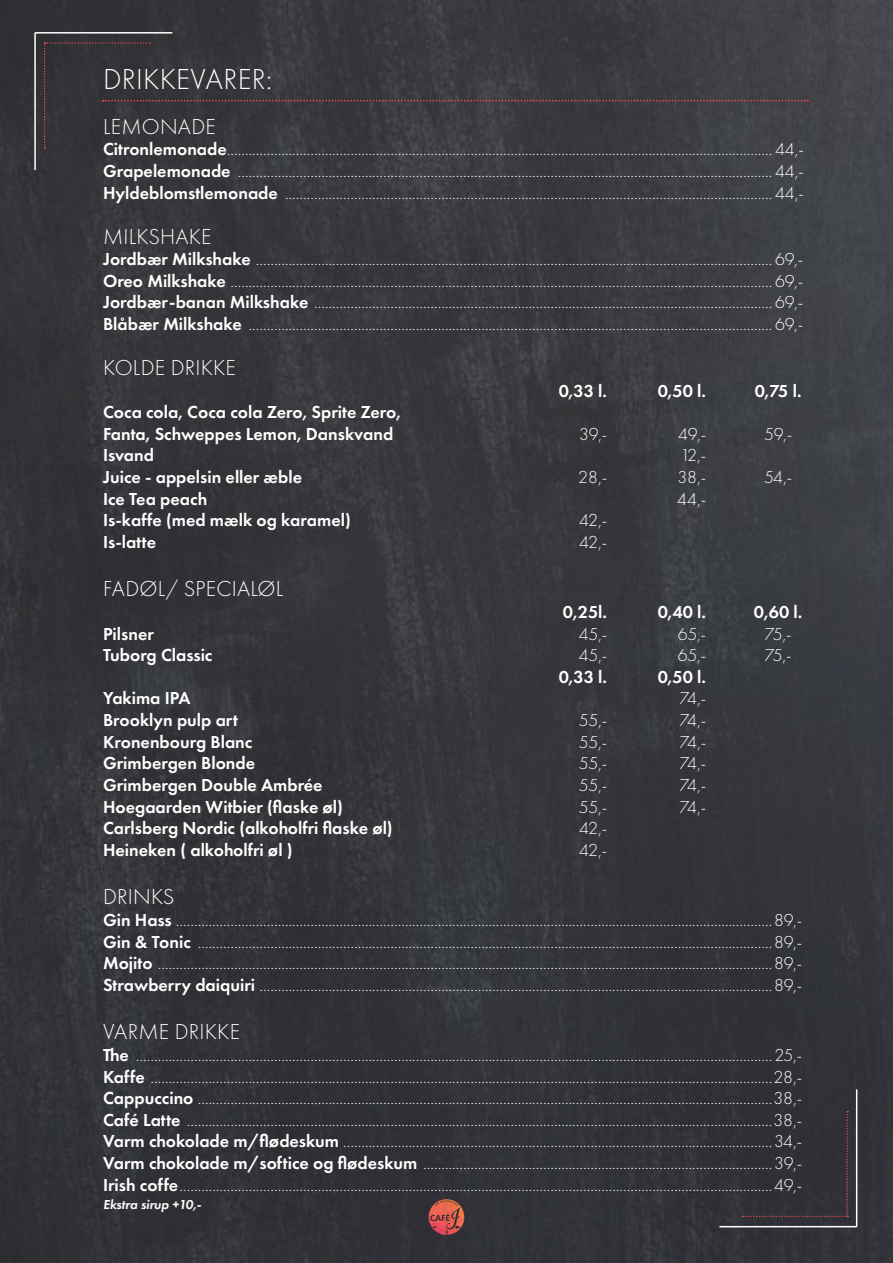
<style>
.page{position:relative;width:893px;height:1263px;background:#fff}
.page>*{position:absolute;margin:0;border:0;box-sizing:border-box;transform-origin:0 0}
.t1{font:300 30px "Futura PT";letter-spacing:.01em;color:#fff}
.t2{font:300 22.5px "Futura PT";letter-spacing:.01em;color:#fff}
.t3{font:300 18px/21.6px "Futura PT";color:#fff;text-align:justify}
.t4{font:600 18px/21.6px "Futura PT";color:#fff}
.t5{font:italic 600 13.5px "Futura PT";color:#fff}
.s1{font-weight:600}
</style>
<div class="page">
<div style="left:0;top:0;width:893px;height:1263px;background:linear-gradient(to right,#323236,#3a3b41)"></div>
<img style="left:429px;top:1199px;width:35px;height:36px;border-radius:18px">
<svg style="left:430px;top:1200px;width:31px;height:35px"></svg>
<hr style="left:719px;top:1226px;width:138px;height:1px;background:#fff">
<hr style="left:856px;top:1089px;width:1px;height:138px;background:#fff">
<div style="left:742px;top:1111px;width:106px;height:106px;background:#2f2f35"></div>
<hr style="left:35px;top:32px;width:137px;height:2px;background:#fff">
<hr style="left:34px;top:33px;width:2px;height:137px;background:#fff">
<svg style="left:44px;top:42px;width:764px;height:106px;background:#3b3a3e"></svg>
<h1 class="t1" style="left:103px;top:62px;width:171px">DRIKKEVARER:</h1>
<p class="t2" style="left:103px;top:114px;width:114px">LEMONADE</p>
<p class="t3" style="left:103px;top:139px;width:702px"><span class="s1">Citronlemonade</span>...................................................................................................................................................... 44,- <span class="s1">Grapelemonade</span> ................................................................................................................................................... 44,- <span class="s1">Hyldeblomstlemonade</span> ...................................................................................................................................... 44,-</p>
<p class="t2" style="left:103px;top:223px;width:110px">MILKSHAKE</p>
<p class="t3" style="left:103px;top:249px;width:702px"><span class="s1">Jordbær Milkshake</span> .............................................................................................................................................. 69,- <span class="s1">Oreo Milkshake</span> ..................................................................................................................................................... 69,- <span class="s1">Jordbær-banan Milkshake</span> .............................................................................................................................. 69,- <span class="s1">Blåbær Milkshake</span> ................................................................................................................................................ 69,-</p>
<p class="t2" style="left:103px;top:355px;width:135px">KOLDE DRIKKE</p>
<p class="t4" style="left:559px;top:380px;width:50px">0,33 l.</p>
<p class="t4" style="left:658px;top:380px;width:50px">0,50 l.</p>
<p class="t4" style="left:755px;top:380px;width:48px">0,75 l.</p>
<p class="t4" style="left:103px;top:401px;width:300px">Coca cola, Coca cola Zero, Sprite Zero,<br>Fanta, Schweppes Lemon, Danskvand</p>
<p class="t3" style="left:579px;top:423px;width:30px">39,-</p>
<p class="t3" style="left:678px;top:423px;width:30px">49,-</p>
<p class="t3" style="left:764px;top:423px;width:30px">59,-</p>
<p class="t4" style="left:103px;top:444px;width:53px">Isvand</p>
<p class="t3" style="left:680px;top:445px;width:27px">12,-</p>
<p class="t4" style="left:103px;top:466px;width:201px">Juice - appelsin eller æble</p>
<p class="t3" style="left:578px;top:466px;width:30px">28,-</p>
<p class="t3" style="left:677px;top:466px;width:30px">38,-</p>
<p class="t3" style="left:764px;top:466px;width:30px">54,-</p>
<p class="t4" style="left:103px;top:488px;width:106px">Ice Tea peach</p>
<p class="t3" style="left:677px;top:488px;width:30px">44,-</p>
<p class="t4" style="left:103px;top:509px;width:249px">Is-kaffe (med mælk og karamel)</p>
<p class="t3" style="left:579px;top:510px;width:29px">42,-</p>
<p class="t4" style="left:103px;top:531px;width:55px">Is-latte</p>
<p class="t3" style="left:579px;top:531px;width:29px">42,-</p>
<p class="t2" style="left:103px;top:576px;width:182px">FADØL/ SPECIALØL</p>
<p class="t4" style="left:563px;top:601px;width:46px">0,25l.</p>
<p class="t4" style="left:658px;top:601px;width:50px">0,40 l.</p>
<p class="t4" style="left:754px;top:601px;width:50px">0,60 l.</p>
<p class="t4" style="left:103px;top:623px;width:52px">Pilsner</p>
<p class="t3" style="left:579px;top:623px;width:30px">45,-</p>
<p class="t3" style="left:678px;top:623px;width:30px">65,-</p>
<p class="t3" style="left:765px;top:623px;width:28px">75,-</p>
<p class="t4" style="left:103px;top:644px;width:111px">Tuborg Classic</p>
<p class="t3" style="left:579px;top:645px;width:30px">45,-</p>
<p class="t3" style="left:678px;top:645px;width:30px">65,-</p>
<p class="t3" style="left:765px;top:645px;width:28px">75,-</p>
<p class="t4" style="left:559px;top:666px;width:50px">0,33 l.</p>
<p class="t4" style="left:658px;top:666px;width:50px">0,50 l.</p>
<p class="t4" style="left:103px;top:687px;width:89px">Yakima IPA</p>
<p class="t3" style="left:680px;top:688px;width:28px">74,-</p>
<p class="t4" style="left:103px;top:709px;width:136px">Brooklyn pulp art</p>
<p class="t3" style="left:579px;top:709px;width:30px">55,-</p>
<p class="t3" style="left:680px;top:709px;width:28px">74,-</p>
<p class="t4" style="left:103px;top:731px;width:151px">Kronenbourg Blanc</p>
<p class="t3" style="left:579px;top:731px;width:30px">55,-</p>
<p class="t3" style="left:680px;top:731px;width:28px">74,-</p>
<p class="t4" style="left:103px;top:752px;width:154px">Grimbergen Blonde</p>
<p class="t3" style="left:579px;top:753px;width:30px">55,-</p>
<p class="t3" style="left:680px;top:753px;width:28px">74,-</p>
<p class="t4" style="left:103px;top:774px;width:221px">Grimbergen Double Ambrée</p>
<p class="t3" style="left:579px;top:774px;width:30px">55,-</p>
<p class="t3" style="left:680px;top:774px;width:28px">74,-</p>
<p class="t4" style="left:103px;top:795px;width:241px">Hoegaarden Witbier (flaske øl)</p>
<p class="t3" style="left:579px;top:796px;width:30px">55,-</p>
<p class="t3" style="left:680px;top:796px;width:28px">74,-</p>
<p class="t4" style="left:103px;top:817px;width:291px">Carlsberg Nordic (alkoholfri flaske øl)</p>
<p class="t3" style="left:579px;top:817px;width:29px">42,-</p>
<p class="t4" style="left:103px;top:839px;width:191px">Heineken ( alkoholfri øl )</p>
<p class="t3" style="left:579px;top:839px;width:29px">42,-</p>
<p class="t2" style="left:103px;top:884px;width:73px">DRINKS</p>
<p class="t3" style="left:103px;top:909px;width:700px"><span class="s1">Gin Hass</span> ....................................................................................................................................................................89,- <span class="s1">Gin &amp; Tonic</span> ..............................................................................................................................................................89,- <span class="s1">Mojito</span> .........................................................................................................................................................................89,- <span class="s1">Strawberry daiquiri</span> .............................................................................................................................................89,-</p>
<p class="t2" style="left:103px;top:1019px;width:139px">VARME DRIKKE</p>
<p class="t3" style="left:103px;top:1044px;width:701px"><span class="s1">The</span> ...............................................................................................................................................................................25,- <span class="s1">Kaffe</span> ...........................................................................................................................................................................28,- <span class="s1">Cappuccino</span> ..............................................................................................................................................................38,- <span class="s1">Café Latte</span> .................................................................................................................................................................38,- <span class="s1">Varm chokolade m/flødeskum</span> ......................................................................................................................34,- <span class="s1">Varm chokolade m/softice og flødeskum</span> ................................................................................................39,- <span class="s1">Irish coffe</span>...................................................................................................................................................................49,-</p>
<p class="t5" style="left:103px;top:1195px;width:100px">Ekstra sirup +10,-</p>
</div>
